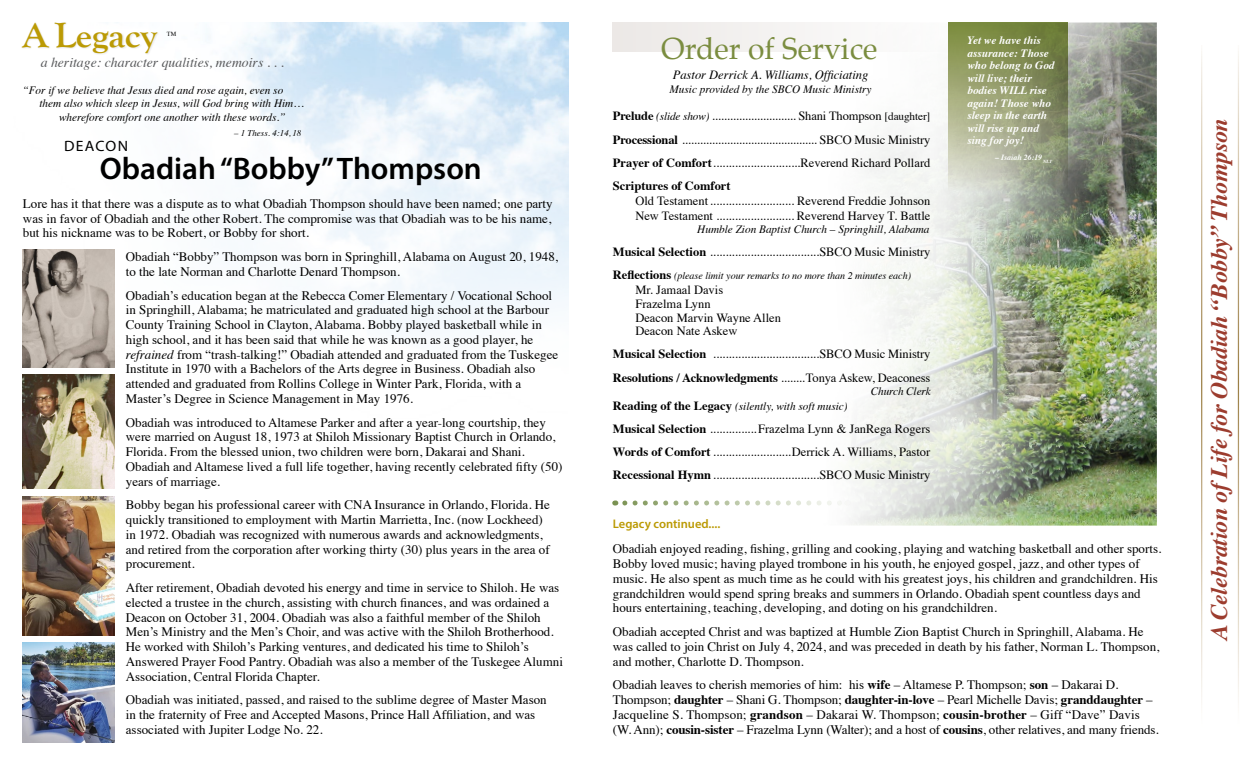
<style>
.page{position:relative;width:1260px;height:765px;background:#fff}
.page>*{position:absolute;margin:0;border:0;box-sizing:border-box;transform-origin:0 0}
.t1{font:700 36.25px "Goudy Old Style T";color:#bb9a04;scale:1.05 1}
.t2{font:600 31.25px "Myriad Pro";color:#000}
.t3{font:30px "Palatino";color:#7b8d40}
.t4{font:italic 700 23.75px "Times";letter-spacing:-.01em;color:#9c3c2e}
.t5{font:15px "Myriad Pro";letter-spacing:.08em;color:#000;scale:1.05 1}
.t6{font:italic 13.75px "Times";color:#58595b}
.t7{font:13px/14.8px "Times";color:#000}
.t8{font:12.5px/23.1px "Times";color:#000}
.t9{font:italic 12.5px "Times";color:#000}
.t10{font:600 12.5px "Myriad Pro";color:#bb9a04}
.t11{font:italic 11.25px "Times";color:#000}
.t12{font:italic 700 11.25px/12.5px "Times";color:#fff}
.t13{font:italic 10px "Times";color:#000}
.t14{font:italic 8.75px "Times";letter-spacing:.01em;color:#000}
.t15{font:italic 700 7.88px "Times";color:#fff}
.t16{font:6.25px "Times";color:#000}
.s1{font-style:italic}
.s2{font-weight:700}
.s3{font-style:italic;font-size:11.25px}
.s4{font-size:11.25px}
.s5{font-weight:700;font-style:normal;font-size:12.5px}
</style>
<div class="page">
<img style="left:22px;top:22px;width:546px;height:346px">
<img style="left:761px;top:22px;width:396px;height:504px">
<div style="left:21px;top:22px;width:139px;height:33px;background:#000;opacity:.1"></div>
<svg style="left:625px;top:501px;width:223px;height:5px"></svg>
<div style="left:613px;top:23px;width:342px;height:29px;background:#f5f3f2"></div>
<img style="left:22px;top:249px;width:93px;height:118px">
<img style="left:22px;top:374px;width:93px;height:114px">
<img style="left:22px;top:496px;width:93px;height:139px">
<img style="left:22px;top:643px;width:93px;height:99px">
<svg style="left:948px;top:22px;width:120px;height:169px"></svg>
<h1 class="t1" style="left:22px;top:15px;width:129px">A Legacy</h1>
<p class="t16" style="left:167px;top:28px;width:11px">TM</p>
<p class="t11" style="left:22px;top:80px;width:262px">“For if we believe that Jesus died and rose again, even so</p>
<p class="t11" style="left:39px;top:94px;width:266px">them also which sleep in Jesus, will God bring with Him…</p>
<p class="t11" style="left:59px;top:107px;width:228px">wherefore comfort one another with these words.”</p>
<p class="t14" style="left:234px;top:125px;width:69px">– 1 Thess. 4:14, 18</p>
<p class="t6" style="left:41px;top:51px;width:245px">a heritage: character qualities, memoirs . . .</p>
<p class="t5" style="left:64px;top:136px;width:62px">DEACON</p>
<h2 class="t2" style="left:100px;top:149px;width:383px">Obadiah “Bobby” Thompson</h2>
<p class="t7" style="left:23px;top:195px;width:531px;text-align:justify">Lore has it that there was a dispute as to what Obadiah Thompson should have been named; one party was in favor of Obadiah and the other Robert. The compromise was that Obadiah was to be his name, but his nickname was to be Robert, or Bobby for short.</p>
<p class="t7" style="left:126px;top:248px;width:434px">Obadiah “Bobby” Thompson was born in Springhill, Alabama on August 20, 1948, to the late Norman and Charlotte Denard Thompson.</p>
<p class="t7" style="left:126px;top:287px;width:434px">Obadiah’s education began at the Rebecca Comer Elementary / Vocational School in Springhill, Alabama; he matriculated and graduated high school at the Barbour County Training School in Clayton, Alabama. Bobby played basketball while in high school, and it has been said that while he was known as a good player, he <span class="s1">refrained</span> from “trash-talking!” Obadiah attended and graduated from the Tuskegee Institute in 1970 with a Bachelors of the Arts degree in Business. Obadiah also attended and graduated from Rollins College in Winter Park, Florida, with a Master’s Degree in Science Management in May 1976.</p>
<p class="t7" style="left:126px;top:414px;width:438px">Obadiah was introduced to Altamese Parker and after a year-long courtship, they were married on August 18, 1973 at Shiloh Missionary Baptist Church in Orlando, Florida. From the blessed union, two children were born, Dakarai and Shani.<br>Obadiah and Altamese lived a full life together, having recently celebrated fifty (50) years of marriage.</p>
<p class="t7" style="left:126px;top:497px;width:426px">Bobby began his professional career with CNA Insurance in Orlando, Florida. He quickly transitioned to employment with Martin Marrietta, Inc. (now Lockheed) in 1972. Obadiah was recognized with numerous awards and acknowledgments, and retired from the corporation after working thirty (30) plus years in the area of procurement.</p>
<p class="t7" style="left:126px;top:579px;width:439px">After retirement, Obadiah devoted his energy and time in service to Shiloh. He was elected a trustee in the church, assisting with church finances, and was ordained a Deacon on October 31, 2004. Obadiah was also a faithful member of the Shiloh Men’s Ministry and the Men’s Choir, and was active with the Shiloh Brotherhood.<br>He worked with Shiloh’s Parking ventures, and dedicated his time to Shiloh’s Answered Prayer Food Pantry. Obadiah was also a member of the Tuskegee Alumni Association, Central Florida Chapter.</p>
<p class="t7" style="left:126px;top:692px;width:422px">Obadiah was initiated, passed, and raised to the sublime degree of Master Mason in the fraternity of Free and Accepted Masons, Prince Hall Affiliation, and was associated with Jupiter Lodge No. 22.</p>
<h3 class="t3" style="left:661px;top:29px;width:218px">Order of Service</h3>
<p class="t9" style="left:673px;top:64px;width:197px">Pastor Derrick A. Williams, Officiating</p>
<p class="t11" style="left:670px;top:79px;width:204px">Music provided by the SBCO Music Ministry</p>
<p class="t8" style="left:613px;top:104px;width:319px;text-align:justify"><span class="s2">Prelude</span> <span class="s3">(slide show)</span> ............................ Shani Thompson <span class="s4">[daughter] </span><span class="s2">Processional</span> ............................................. SBCO Music Ministry <span class="s2">Prayer of Comfort</span>............................Reverend Richard Pollard <span class="s2">Scriptures of Comfort</span></p>
<p class="t8" style="left:635px;top:192px;width:297px;line-height:15px">Old Testament........................... Reverend Freddie Johnson<br>New Testament ......................... Reverend Harvey T. Battle</p>
<p class="t11" style="left:697px;top:219px;width:234px">Humble Zion Baptist Church – Springhill, Alabama</p>
<p class="t8" style="left:613px;top:239px;width:319px"><span class="s2">Musical Selection</span> ...................................SBCO Music Ministry</p>
<p class="t13" style="left:613px;top:267px;width:300px"><span class="s5">Reflections</span> (please limit your remarks to no more than 2 minutes each)</p>
<p class="t8" style="left:635px;top:282px;width:147px;line-height:13.8px">Mr. Jamaal Davis<br>Frazelma Lynn<br>Deacon Marvin Wayne Allen<br>Deacon Nate Askew</p>
<p class="t8" style="left:613px;top:342px;width:319px"><span class="s2">Musical Selection</span> ..................................SBCO Music Ministry<br><span class="s2">Resolutions / Acknowledgments</span> ........Tonya Askew, Deaconess</p>
<p class="t11" style="left:871px;top:381px;width:61px">Church Clerk</p>
<p class="t11" style="left:613px;top:396px;width:236px"><span class="s5">Reading of the Legacy</span> (silently, with soft music)</p>
<p class="t8" style="left:613px;top:416px;width:319px;text-align:justify"><span class="s2">Musical Selection</span> ...............Frazelma Lynn &amp; JanRega Rogers <span class="s2">Words of Comfort</span> .........................Derrick A. Williams, Pastor <span class="s2">Recessional Hymn</span>..................................SBCO Music Ministry</p>
<p class="t10" style="left:613px;top:516px;width:109px">Legacy continued....</p>
<p class="t12" style="left:967px;top:33px;width:89px">Yet we have this assurance: Those who belong to God will live; their bodies WILL rise again! Those who sleep in the earth will rise up and sing for joy!</p>
<p class="t15" style="left:995px;top:150px;width:59px">– Isaiah 26:19 <sub>NLT</sub></p>
<p class="t7" style="left:613px;top:540px;width:550px">Obadiah enjoyed reading, fishing, grilling and cooking, playing and watching basketball and other sports.<br>Bobby loved music; having played trombone in his youth, he enjoyed gospel, jazz, and other types of music. He also spent as much time as he could with his greatest joys, his children and grandchildren. His grandchildren would spend spring breaks and summers in Orlando. Obadiah spent countless days and hours entertaining, teaching, developing, and doting on his grandchildren.</p>
<p class="t7" style="left:613px;top:623px;width:548px">Obadiah accepted Christ and was baptized at Humble Zion Baptist Church in Springhill, Alabama. He was called to join Christ on July 4, 2024, and was preceded in death by his father, Norman L. Thompson, and mother, Charlotte D. Thompson.</p>
<p class="t7" style="left:613px;top:676px;width:547px">Obadiah leaves to cherish memories of him: his <span class="s2">wife</span> – Altamese P. Thompson; <span class="s2">son</span> – Dakarai D.<br>Thompson; <span class="s2">daughter</span> – Shani G. Thompson; <span class="s2">daughter-in-love</span> – Pearl Michelle Davis; <span class="s2">granddaughter</span> – Jacqueline S. Thompson; <span class="s2">grandson</span> – Dakarai W. Thompson; <span class="s2">cousin-brother</span> – Giff “Dave” Davis (W. Ann); <span class="s2">cousin-sister</span> – Frazelma Lynn (Walter); and a host of <span class="s2">cousins</span>, other relatives, and many friends.</p>
<h3 class="t4" style="left:1197px;top:640px;width:524px;rotate:-90deg">A Celebration ofLife for Obadiah “Bobby” Thompson</h3>
</div>
